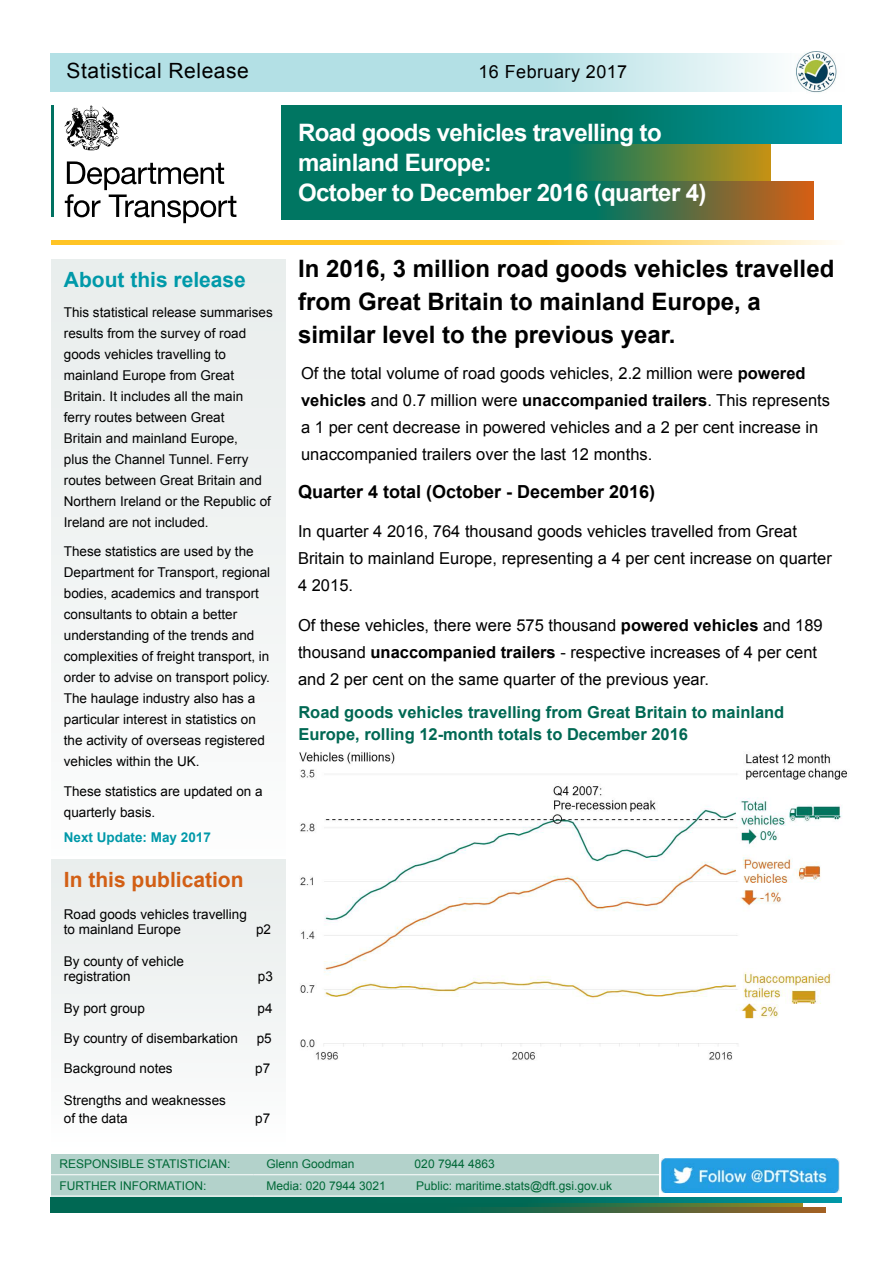
<style>
.page{position:relative;width:893px;height:1263px;background:#fff}
.page>*{position:absolute;margin:0;border:0;box-sizing:border-box;transform-origin:0 0}
.bold_intro_text{font:700 24px/33px "Arial";color:#000}
.t1{font:700 24px/30px "Arial";letter-spacing:-.025em;color:#fff}
.t2{font:21px "Arial";letter-spacing:.025em;color:#000}
.t3{font:700 21px "Arial";color:#d25f15}
.t4{font:700 21px "Arial";color:#0099a9}
.t5{font:700 18px "Arial";color:#000}
.t6{font:18px "Arial";letter-spacing:.025em;color:#000}
.bullet_points{font:16.5px/27px "Arial";color:#000}
.t7{font:700 16.5px/21.6px "Arial";color:#006853}
.Contents{font:13.5px/21px "Arial";color:#000}
.t8{font:700 13.5px "Arial";color:#0099a9}
.t9{font:12px "Arial";color:#006837}
.s1{font-weight:700}
</style>
<div class="page">
<hr style="left:51px;top:106px;width:3px;height:111px;background:#007161">
<svg style="left:65px;top:161px;width:171px;height:62px"></svg>
<svg style="left:64px;top:106px;width:56px;height:44px"></svg>
<svg style="left:281px;top:144px;width:489px;height:37px;background:#287b51"></svg>
<svg style="left:281px;top:181px;width:533px;height:38px;background:#2c7151"></svg>
<svg style="left:281px;top:106px;width:561px;height:38px;background:#007d71"></svg>
<svg style="left:51px;top:240px;width:782px;height:5px;background:#ffce4b"></svg>
<img style="left:806px;top:51px;width:19px;height:42px">
<svg style="left:51px;top:53px;width:786px;height:38px;background:#bee2e6"></svg>
<div style="left:51px;top:1154px;width:607px;height:43px;background:#b3d2cb"></div>
<svg style="left:51px;top:1202px;width:751px;height:5px;background:#156e4e"></svg>
<svg style="left:51px;top:1197px;width:790px;height:5px;background:#007164"></svg>
<svg style="left:51px;top:1207px;width:775px;height:6px;background:#256647"></svg>
<hr style="left:47px;top:1174px;width:207px;height:1px;background:#fff">
<hr style="left:254px;top:1174px;width:586px;height:1px;background:#fff">
<hr style="left:47px;top:1196px;width:207px;height:1px;background:#fff">
<hr style="left:254px;top:1196px;width:586px;height:1px;background:#fff">
<div style="left:51px;top:859px;width:235px;height:290px;background:#f1f4f4"></div>
<div style="left:51px;top:259px;width:235px;height:596px;background:#f1f4f3"></div>
<img style="left:299px;top:752px;width:548px;height:308px">
<img style="left:661px;top:1158px;width:178px;height:34px">
<p class="t2" style="left:67px;top:57px;width:184px">Statistical Release</p>
<p class="t6" style="left:478px;top:60px;width:150px">16 February 2017</p>
<p class="t4" style="left:64px;top:266px;width:184px">About this release</p>
<p class="Contents" style="left:64px;top:302px;width:210px">This statistical release summarises results from the survey of road goods vehicles travelling to mainland Europe from Great<br>Britain. It includes all the main ferry routes between Great<br>Britain and mainland Europe,<br>plus the Channel Tunnel. Ferry routes between Great Britain and<br>Northern Ireland or the Republic of<br>Ireland are not included.</p>
<p class="Contents" style="left:64px;top:541px;width:208px">These statistics are used by the Department for Transport, regional bodies, academics and transport consultants to obtain a better understanding of the trends and complexities of freight transport, in order to advise on transport policy.<br>The haulage industry also has a particular interest in statistics on the activity of overseas registered vehicles within the UK.</p>
<p class="Contents" style="left:64px;top:781px;width:200px">These statistics are updated on a quarterly basis.</p>
<p class="t8" style="left:64px;top:828px;width:149px">Next Update: May 2017</p>
<p class="t3" style="left:64px;top:866px;width:181px">In this publication</p>
<p class="Contents" style="left:64px;top:904px;width:185px">Road goods vehicles travelling</p>
<p class="Contents" style="left:64px;top:919px;width:119px">to mainland Europe</p>
<p class="Contents" style="left:256px;top:919px;width:17px">p2</p>
<p class="Contents" style="left:64px;top:951px;width:122px">By county of vehicle</p>
<p class="Contents" style="left:64px;top:966px;width:68px">registration</p>
<p class="Contents" style="left:258px;top:966px;width:17px">p3</p>
<p class="Contents" style="left:64px;top:998px;width:83px">By port group</p>
<p class="Contents" style="left:257px;top:998px;width:17px">p4</p>
<p class="Contents" style="left:64px;top:1028px;width:176px">By country of disembarkation</p>
<p class="Contents" style="left:257px;top:1028px;width:17px">p5</p>
<p class="Contents" style="left:64px;top:1058px;width:110px">Background notes</p>
<p class="Contents" style="left:255px;top:1058px;width:17px">p7</p>
<p class="Contents" style="left:64px;top:1090px;width:164px">Strengths and weaknesses</p>
<p class="Contents" style="left:64px;top:1108px;width:65px">of the data</p>
<p class="Contents" style="left:255px;top:1108px;width:17px">p7</p>
<p class="t1" style="left:298px;top:118px;width:365px">Road goods vehicles travelling to mainland Europe:</p>
<p class="t1" style="left:298px;top:178px;width:410px">October to December 2016 (quarter 4)</p>
<p class="bold_intro_text" style="left:298px;top:252px;width:538px">In 2016, 3 million road goods vehicles travelled from Great Britain to mainland Europe, a similar level to the previous year.</p>
<p class="bullet_points" style="left:301px;top:360px;width:530px">Of the total volume of road goods vehicles, 2.2 million were <span class="s1">powered vehicles</span> and 0.7 million were <span class="s1">unaccompanied trailers</span>. This represents a 1 per cent decrease in powered vehicles and a 2 per cent increase in unaccompanied trailers over the last 12 months.</p>
<p class="t5" style="left:298px;top:479px;width:359px">Quarter 4 total (October - December 2016)</p>
<p class="bullet_points" style="left:298px;top:518px;width:535px">In quarter 4 2016, 764 thousand goods vehicles travelled from Great<br>Britain to mainland Europe, representing a 4 per cent increase on quarter<br>4 2015.</p>
<p class="bullet_points" style="left:298px;top:612px;width:526px">Of these vehicles, there were 575 thousand <span class="s1">powered vehicles</span> and 189 thousand <span class="s1">unaccompanied trailers</span> - respective increases of 4 per cent and 2 per cent on the same quarter of the previous year.</p>
<p class="t7" style="left:298px;top:702px;width:487px">Road goods vehicles travelling from Great Britain to mainland<br>Europe, rolling 12-month totals to December 2016</p>
<p class="t9" style="left:60px;top:1156px;width:172px">RESPONSIBLE STATISTICIAN:</p>
<p class="t9" style="left:267px;top:1156px;width:90px">Glenn Goodman</p>
<p class="t9" style="left:415px;top:1156px;width:82px">020 7944 4863</p>
<p class="t9" style="left:60px;top:1178px;width:148px">FURTHER INFORMATION:</p>
<p class="t9" style="left:267px;top:1178px;width:121px">Media: 020 7944 3021</p>
<p class="t9" style="left:416px;top:1178px;width:198px">Public: maritime.stats@dft.gsi.gov.uk</p>
</div>
